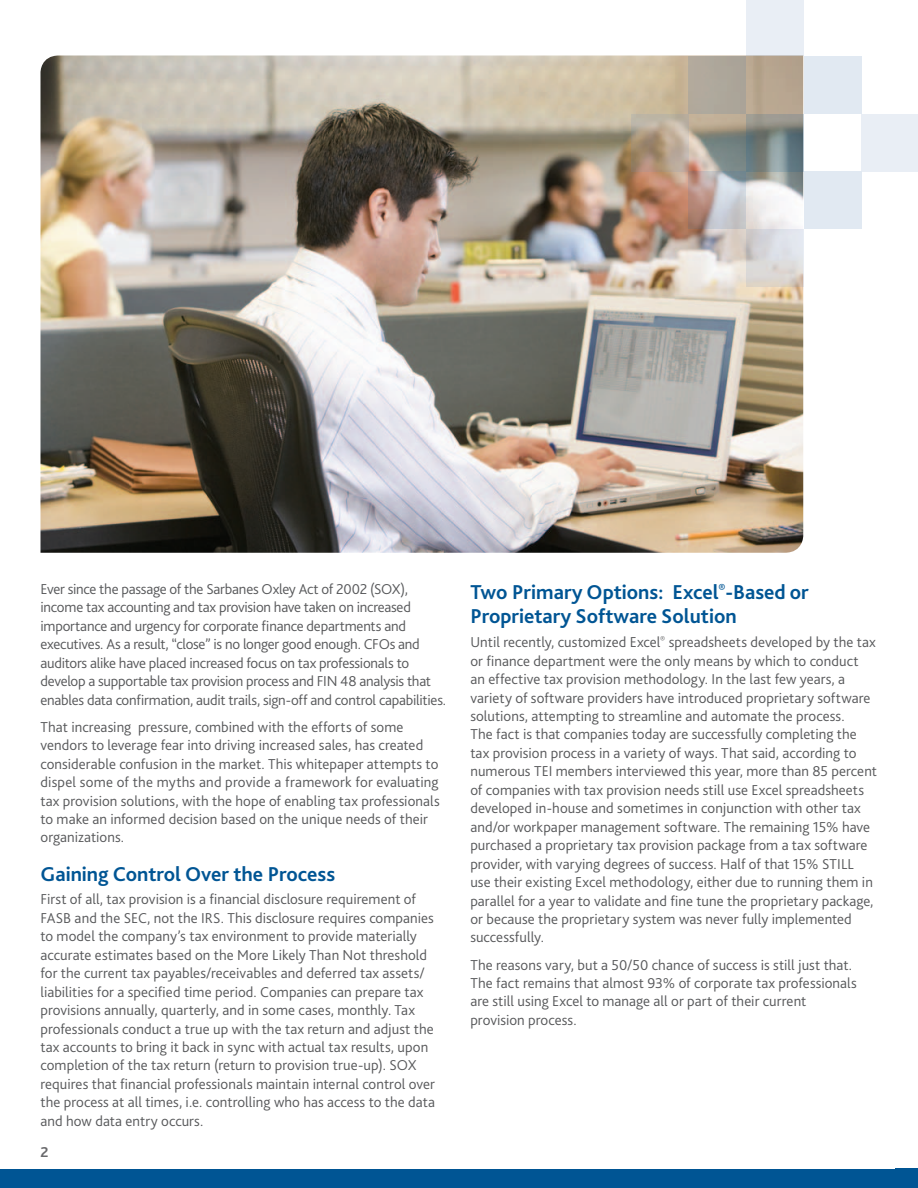
<style>
.page{position:relative;width:918px;height:1188px;background:#fff}
.page>*{position:absolute;margin:0;border:0;box-sizing:border-box;transform-origin:0 0}
.CS_Head_01{font:700 21px/24px "Bliss 2";color:#005594}
.body{font:300 15px/18.5px "Bliss 2";color:#57585a}
.t1{font:700 15px "Bliss 2";color:#69696c}
</style>
<div class="page">
<div style="left:0;top:1169px;width:918px;height:19px;background:#005594"></div>
<img style="left:40px;top:56px;width:763px;height:497px">
<svg style="left:746px;top:114px;width:58px;height:57px;background:#7b8686"></svg>
<svg style="left:631px;top:114px;width:57px;height:57px;background:#b4a18c"></svg>
<div style="left:861px;top:114px;width:57px;height:57px;background:#e9eef5"></div>
<svg style="left:746px;top:229px;width:58px;height:58px;background:#d9d7d7"></svg>
<div style="left:746px;top:0;width:58px;height:56px;background:#e9eef5"></div>
<div style="left:688px;top:56px;width:58px;height:58px;background:#ada89b"></div>
<div style="left:804px;top:56px;width:57px;height:58px;background:#e1e9f2"></div>
<svg style="left:688px;top:171px;width:58px;height:58px;background:#bcb0b0"></svg>
<div style="left:804px;top:171px;width:57px;height:58px;background:#e1e9f2"></div>
<p class="body" style="left:40px;top:579px;width:407px">Ever since the passage of the Sarbanes Oxley Act of 2002 (SOX), income tax accounting and tax provision have taken on increased importance and urgency for corporate finance departments and executives. As a result, “close” is no longer good enough. CFOs and auditors alike have placed increased focus on tax professionals to develop a supportable tax provision process and FIN 48 analysis that enables data confirmation, audit trails, sign-off and control capabilities.</p>
<p class="body" style="left:40px;top:717px;width:401px">That increasing pressure, combined with the efforts of some vendors to leverage fear into driving increased sales, has created considerable confusion in the market. This whitepaper attempts to dispel some of the myths and provide a framework for evaluating tax provision solutions, with the hope of enabling tax professionals to make an informed decision based on the unique needs of their organizations.</p>
<p class="CS_Head_01" style="left:40px;top:861px;width:296px">Gaining Control Over the Process</p>
<p class="body" style="left:40px;top:890px;width:396px">First of all, tax provision is a financial disclosure requirement of FASB and the SEC, not the IRS. This disclosure requires companies to model the company’s tax environment to provide materially accurate estimates based on the More Likely Than Not threshold for the current tax payables/receivables and deferred tax assets/ liabilities for a specified time period. Companies can prepare tax provisions annually, quarterly, and in some cases, monthly. Tax professionals conduct a true up with the tax return and adjust the tax accounts to bring it back in sync with actual tax results, upon completion of the tax return (return to provision true-up). SOX requires that financial professionals maintain internal control over the process at all times, i.e. controlling who has access to the data and how data entry occurs.</p>
<p class="t1" style="left:40px;top:1143px;width:10px">2</p>
<p class="CS_Head_01" style="left:470px;top:580px;width:340px">Two Primary Options: Excel<sup>®</sup>-Based or<br>Proprietary Software Solution</p>
<p class="body" style="left:470px;top:633px;width:408px">Until recently, customized Excel<sup>®</sup> spreadsheets developed by the tax or finance department were the only means by which to conduct<br>an effective tax provision methodology. In the last few years, a variety of software providers have introduced proprietary software solutions, attempting to streamline and automate the process.<br>The fact is that companies today are successfully completing the tax provision process in a variety of ways. That said, according to numerous TEI members interviewed this year, more than 85 percent of companies with tax provision needs still use Excel spreadsheets developed in-house and sometimes in conjunction with other tax and/or workpaper management software. The remaining 15% have purchased a proprietary tax provision package from a tax software provider, with varying degrees of success. Half of that 15% STILL use their existing Excel methodology, either due to running them in parallel for a year to validate and fine tune the proprietary package, or because the proprietary system was never fully implemented successfully.</p>
<p class="body" style="left:470px;top:955px;width:388px">The reasons vary, but a 50/50 chance of success is still just that.<br>The fact remains that almost 93% of corporate tax professionals are still using Excel to manage all or part of their current provision process.</p>
</div>
